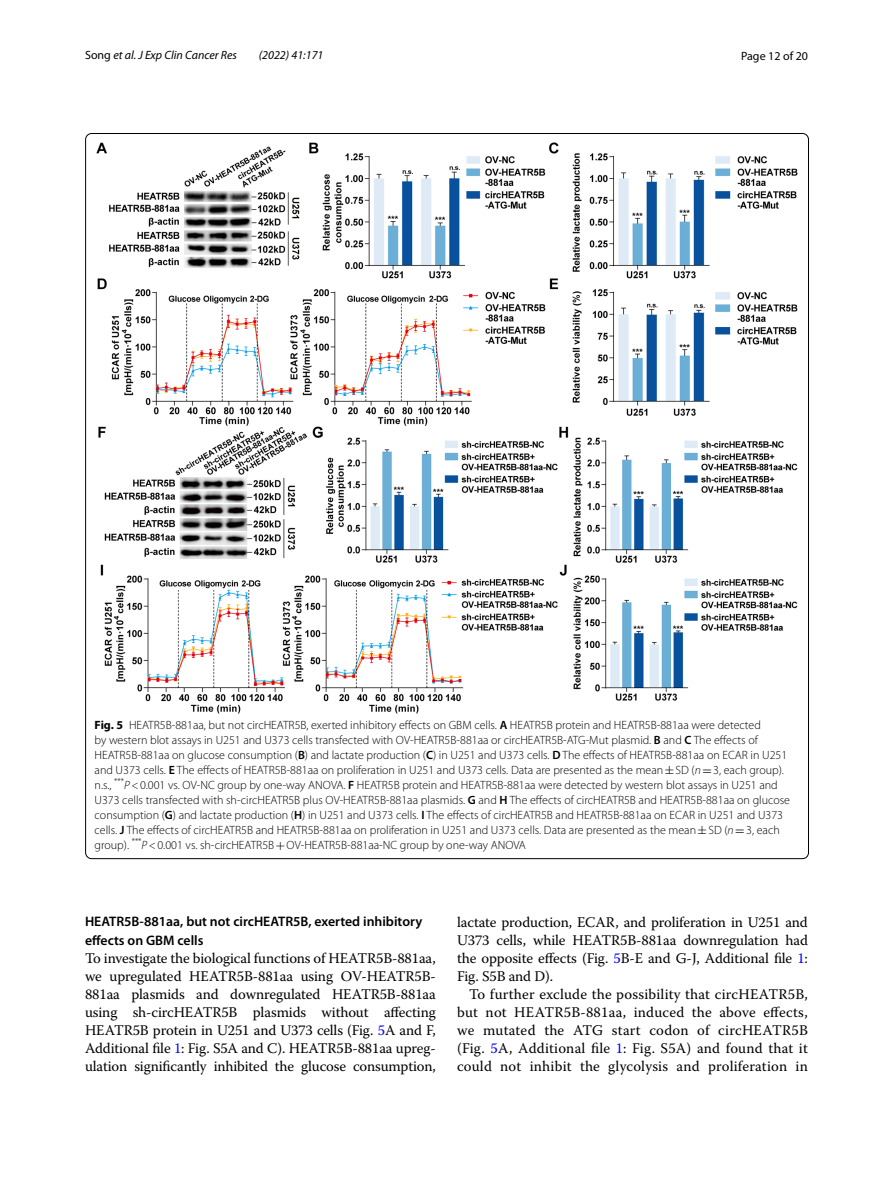
<style>
.page{position:relative;width:893px;height:1187px;background:#fff}
.page>*{position:absolute;margin:0;border:0;box-sizing:border-box;transform-origin:0 0}
.t1{font:14.7px/18px "Warnock Pro";letter-spacing:-.01em;color:#000;text-align:justify}
.t2{font:600 13.8px/18px "Myriad Pro";color:#000}
.t3{font:300 12px/15px "Myriad Pro";color:#000}
.t4{font:italic 12px "Myriad Pro";color:#000}
.t5{font:12px "Myriad Pro";color:#000}
.s1{font-style:normal}
.s2{font-weight:700}
.s3{font-weight:600}
.s4{font-family:"MTSY";font-weight:400}
.s5{font-style:italic}
.s6{color:#00f}
</style>
<div class="page">
<img style="left:97px;top:142px;width:700px;height:571px">
<p class="t4" style="left:85px;top:48px;width:153px"><span class="s1">Song</span> et al. J Exp Clin Cancer Res</p>
<p class="t4" style="left:259px;top:48px;width:66px">(2022) 41:171</p>
<p class="t5" style="left:741px;top:48px;width:68px">Page 12 of 20</p>
<p class="t3" style="left:95px;top:717px;width:697px"><span class="s2">Fig. 5</span> HEATR5B-881aa, but not circHEATR5B, exerted inhibitory effects on GBM cells. <span class="s3">A</span> HEATR5B protein and HEATR5B-881aa were detected<br>by western blot assays in U251 and U373 cells transfected with OV-HEATR5B-881aa or circHEATR5B-ATG-Mut plasmid. <span class="s3">B</span> and <span class="s3">C</span> The effects of HEATR5B-881aa on glucose consumption (<span class="s3">B</span>) and lactate production (<span class="s3">C</span>) in U251 and U373 cells. <span class="s3">D</span> The effects of HEATR5B-881aa on ECAR in U251 and U373 cells. <span class="s3">E</span> The effects of HEATR5B-881aa on proliferation in U251 and U373 cells. Data are presented as the mean<span class="s4">±</span>SD (<span class="s5">n</span><span class="s4">=</span>3, each group). n.s., <sup>***</sup><span class="s5">P</span>&lt;0.001 vs. OV-NC group by one-way ANOVA. <span class="s3">F</span> HEATR5B protein and HEATR5B-881aa were detected by western blot assays in U251 and U373 cells transfected with sh-circHEATR5B plus OV-HEATR5B-881aa plasmids. <span class="s3">G</span> and <span class="s3">H</span> The effects of circHEATR5B and HEATR5B-881aa on glucose consumption (<span class="s3">G</span>) and lactate production (<span class="s3">H</span>) in U251 and U373 cells. <span class="s3">I</span> The effects of circHEATR5B and HEATR5B-881aa on ECAR in U251 and U373 cells. <span class="s3">J</span> The effects of circHEATR5B and HEATR5B-881aa on proliferation in U251 and U373 cells. Data are presented as the mean<span class="s4">±</span>SD (<span class="s5">n</span><span class="s4">=</span>3, each group). <sup>***</sup><span class="s5">P</span>&lt;0.001 vs. sh-circHEATR5B<span class="s4">+</span>OV-HEATR5B-881aa-NC group by one-way ANOVA</p>
<p class="t2" style="left:85px;top:912px;width:339px">HEATR5B‑881aa, but not circHEATR5B, exerted inhibitory effects on GBM cells</p>
<p class="t1" style="left:85px;top:948px;width:352px">To investigate the biological functions of HEATR5B-881aa, we upregulated HEATR5B-881aa using OV-HEATR5B-881aa plasmids and downregulated HEATR5B-881aa using sh-circHEATR5B plasmids without affecting HEATR5B protein in U251 and U373 cells (Fig. <span class="s6">5</span>A and F, Additional file <span class="s6">1</span>: Fig. S5A and C). HEATR5B-881aa upreg&shy;ulation significantly inhibited the glucose consumption,</p>
<p class="t1" style="left:457px;top:912px;width:352px">lactate production, ECAR, and proliferation in U251 and U373 cells, while HEATR5B-881aa downregulation had the opposite effects (Fig. <span class="s6">5</span>B-E and G-J, Additional file <span class="s6">1</span>:<br>Fig. S5B and D).</p>
<p class="t1" style="left:457px;top:984px;width:352px;text-indent:12px">To further exclude the possibility that circHEATR5B, but not HEATR5B-881aa, induced the above effects, we mutated the ATG start codon of circHEATR5B (Fig. <span class="s6">5</span>A, Additional file <span class="s6">1</span>: Fig. S5A) and found that it could not inhibit the glycolysis and proliferation in</p>
</div>
